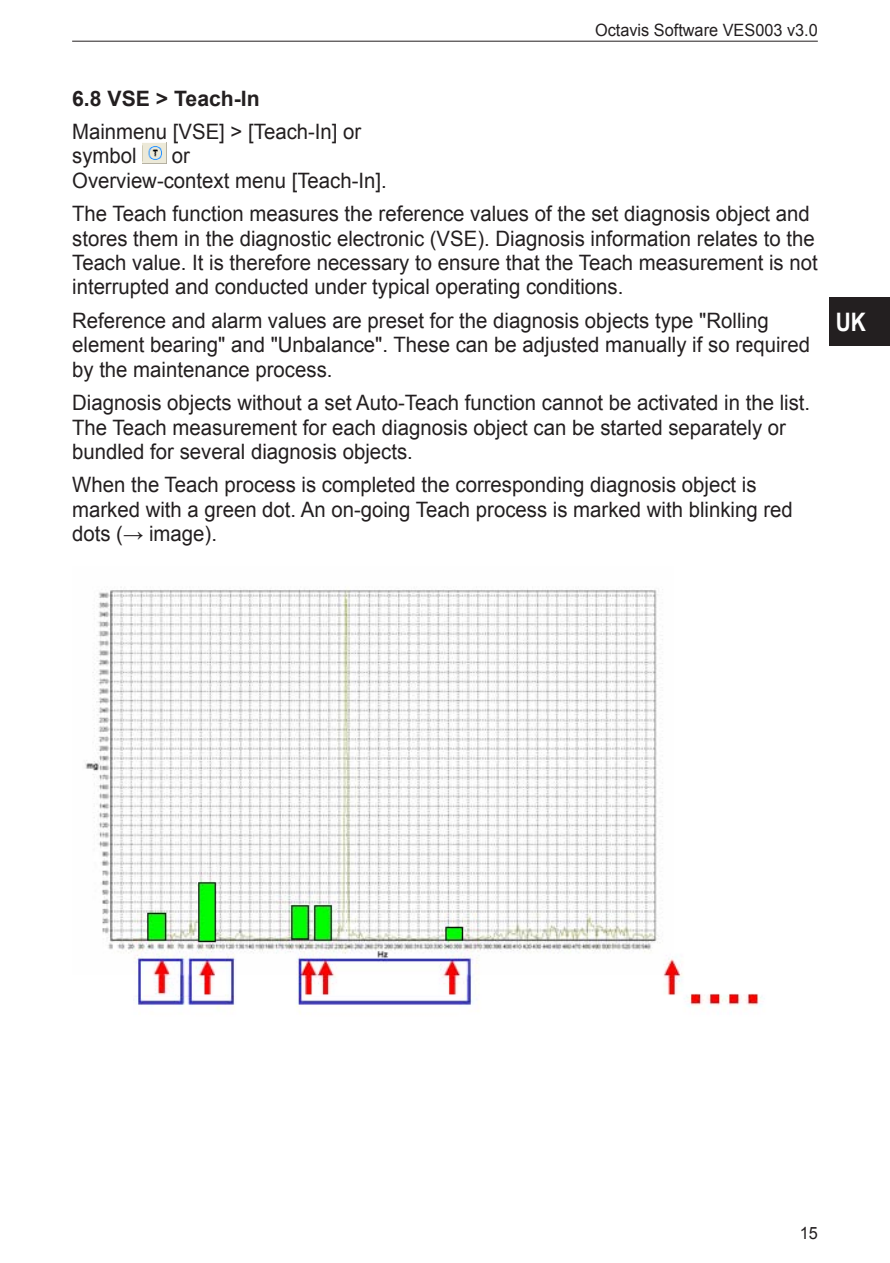
<style>
.page{position:relative;width:890px;height:1263px;background:#fff}
.page>*{position:absolute;margin:0;border:0;box-sizing:border-box;transform-origin:0 0}
.t1{font:700 25.5px "Arial";color:#fff;scale:.82 1}
.t2{font:21.15px/24.5px "Arial";color:#231f20;scale:.96 1}
.t3{font:700 21.15px "Arial";color:#231f20}
.t4{font:16.95px "Arial";color:#231f20;scale:.96 1}
</style>
<div class="page">
<div style="left:829px;top:297px;width:60px;height:49px;background:#231f20"></div>
<hr style="left:72px;top:41px;width:745px;height:1px;background:#231f20">
<img style="left:142px;top:143px;width:24px;height:20px">
<img style="left:85px;top:589px;width:680px;height:423px">
<p class="t4" style="left:595px;top:19px;width:233px">Octavis Software VES003 v3.0</p>
<p class="t3" style="left:72px;top:84px;width:189px">6.8 VSE &gt; Teach-In</p>
<p class="t2" style="left:72px;top:120px;width:303px">Mainmenu [VSE] &gt; [Teach-In] or symbol</p>
<p class="t2" style="left:72px;top:144px;width:329px;text-indent:100px">or<br>Overview-context menu [Teach-In].</p>
<p class="t2" style="left:72px;top:202px;width:778px">The Teach function measures the reference values of the set diagnosis object and stores them in the diagnostic electronic (VSE). Diagnosis information relates to the Teach value. It is therefore necessary to ensure that the Teach measurement is not interrupted and conducted under typical operating conditions.</p>
<p class="t2" style="left:72px;top:308px;width:770px">Reference and alarm values are preset for the diagnosis objects type "Rolling element bearing" and "Unbalance". These can be adjusted manually if so required by the maintenance process.</p>
<p class="t2" style="left:72px;top:390px;width:770px">Diagnosis objects without a set Auto-Teach function cannot be activated in the list.<br>The Teach measurement for each diagnosis object can be started separately or bundled for several diagnosis objects.</p>
<p class="t2" style="left:72px;top:473px;width:752px">When the Teach process is completed the corresponding diagnosis object is marked with a green dot. An on-going Teach process is marked with blinking red dots (→ image).</p>
<p class="t1" style="left:835px;top:305px;width:38px">UK</p>
<p class="t4" style="left:799px;top:1221px;width:20px">15</p>
</div>
